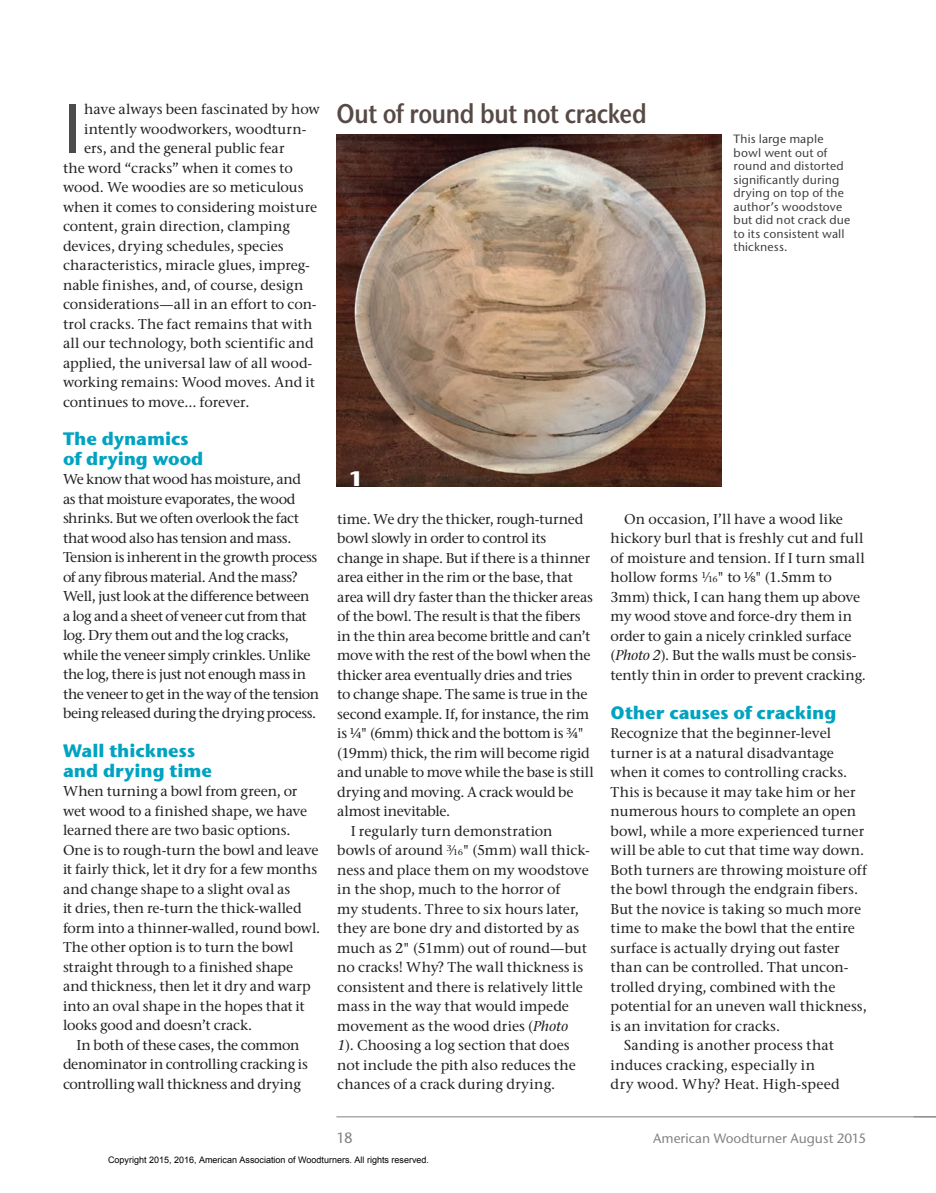
<style>
.page{position:relative;width:936px;height:1193px;background:#fff}
.page>*{position:absolute;margin:0;border:0;box-sizing:border-box;transform-origin:0 0}
.t1{font:500 69.3px "Stone Sans ITC Pro";color:#4b4c4d}
.t2{font:600 27px "Stone Sans ITC Pro";letter-spacing:-.015em;color:#574a46;scale:.85 1}
.t3{font:700 21px "Stone Sans ITC Pro";color:#fff;scale:1.1 1}
.t4{font:700 18px/19.5px "Stone Sans ITC Pro";letter-spacing:-.005em;color:#00a3c1}
.t5{font:500 15px "Stone Sans ITC Pro";color:#808285}
.t6{font:500 14.25px/19.5px "Stone Serif ITC Pro";letter-spacing:-.005em;color:#231f20}
.t7{font:500 14.25px/19.5px "Stone Serif ITC Pro";letter-spacing:-.025em;color:#231f20}
.t8{font:500 14.25px "Stone Serif ITC Pro";letter-spacing:.015em;color:#231f20}
.t9{font:500 14.25px "Stone Serif ITC Pro";letter-spacing:.02em;color:#231f20}
.t10{font:500 13.5px "Stone Sans ITC Pro";color:#808285}
.t11{font:500 12px/13.5px "Stone Sans ITC Pro";letter-spacing:.015em;color:#3e3e3f}
.t12{font:9px "Arial";color:#000}
.s1{font-size:8.55px}
.s2{font-style:italic}
</style>
<div class="page">
<hr style="left:336px;top:1116px;width:600px;height:1px;background:#808285">
<img style="left:336px;top:134px;width:386px;height:352px">
<h1 class="t1" style="left:63px;top:86px;width:20px">I</h1>
<p class="t6" style="left:84px;top:99px;width:237px">have always been fascinated by how</p>
<p class="t6" style="left:84px;top:119px;width:224px">intently woodworkers, woodturn-</p>
<p class="t6" style="left:84px;top:138px;width:202px">ers, and the general public fear</p>
<p class="t6" style="left:63px;top:158px;width:231px">the word “cracks” when it comes to</p>
<p class="t6" style="left:63px;top:177px;width:242px">wood. We woodies are so meticulous</p>
<p class="t6" style="left:63px;top:197px;width:256px">when it comes to considering moisture</p>
<p class="t6" style="left:63px;top:216px;width:229px">content, grain direction, clamping</p>
<p class="t6" style="left:63px;top:236px;width:222px">devices, drying schedules, species</p>
<p class="t6" style="left:63px;top:255px;width:249px">characteristics, miracle glues, impreg-</p>
<p class="t6" style="left:63px;top:275px;width:242px">nable finishes, and, of course, design</p>
<p class="t6" style="left:63px;top:294px;width:255px">considerations—all in an effort to con-</p>
<p class="t6" style="left:63px;top:314px;width:251px">trol cracks. The fact remains that with</p>
<p class="t6" style="left:63px;top:333px;width:252px">all our technology, both scientific and</p>
<p class="t6" style="left:63px;top:353px;width:251px">applied, the universal law of all wood-</p>
<p class="t6" style="left:63px;top:372px;width:253px">working remains: Wood moves. And it</p>
<p class="t6" style="left:63px;top:392px;width:188px">continues to move… forever.</p>
<p class="t4" style="left:63px;top:429px;width:142px">The dynamics of drying wood</p>
<p class="t7" style="left:63px;top:470px;width:258px">We know that wood has moisture, and<br>as that moisture evaporates, the wood shrinks. But we often overlook the fact that wood also has tension and mass.<br>Tension is inherent in the growth process of any fibrous material. And the mass?<br>Well, just look at the difference between a log and a sheet of veneer cut from that log. Dry them out and the log cracks, while the veneer simply crinkles. Unlike the log, there is just not enough mass in the veneer to get in the way of the tension being released during the drying process.</p>
<p class="t4" style="left:63px;top:741px;width:151px">Wall thickness and drying time</p>
<p class="t6" style="left:63px;top:781px;width:259px">When turning a bowl from green, or wet wood to a finished shape, we have learned there are two basic options.<br>One is to rough-turn the bowl and leave it fairly thick, let it dry for a few months and change shape to a slight oval as<br>it dries, then re-turn the thick-walled form into a thinner-walled, round bowl.<br>The other option is to turn the bowl straight through to a finished shape and thickness, then let it dry and warp into an oval shape in the hopes that it looks good and doesn’t crack.</p>
<p class="t6" style="left:63px;top:1035px;width:246px;text-align:center">In both of these cases, the common denominator in controlling cracking is controlling wall thickness and drying</p>
<h2 class="t2" style="left:336px;top:97px;width:367px">Out of round but not cracked</h2>
<h3 class="t3" style="left:349px;top:465px;width:16px">1</h3>
<p class="t11" style="left:734px;top:132px;width:118px">This large maple bowl went out of round and distorted significantly during drying on top of the author’s woodstove but did not crack due to its consistent wall thickness.</p>
<p class="t6" style="left:337px;top:509px;width:248px">time. We dry the thicker, rough-turned</p>
<p class="t7" style="left:337px;top:528px;width:211px">bowl slowly in order to control its</p>
<p class="t6" style="left:337px;top:548px;width:255px">change in shape. But if there is a thinner</p>
<p class="t6" style="left:337px;top:567px;width:237px">area either in the rim or the base, that</p>
<p class="t6" style="left:337px;top:587px;width:257px">area will dry faster than the thicker areas</p>
<p class="t6" style="left:337px;top:606px;width:245px">of the bowl. The result is that the fibers</p>
<p class="t6" style="left:337px;top:626px;width:255px">in the thin area become brittle and can’t</p>
<p class="t7" style="left:337px;top:645px;width:255px">move with the rest of the bowl when the</p>
<p class="t6" style="left:337px;top:665px;width:237px">thicker area eventually dries and tries</p>
<p class="t6" style="left:337px;top:684px;width:252px">to change shape. The same is true in the</p>
<p class="t6" style="left:337px;top:704px;width:254px">second example. If, for instance, the rim</p>
<p class="t6" style="left:337px;top:723px;width:248px">is ¼" (6mm) thick and the bottom is ¾"</p>
<p class="t6" style="left:337px;top:743px;width:254px">(19mm) thick, the rim will become rigid</p>
<p class="t6" style="left:337px;top:762px;width:258px">and unable to move while the base is still</p>
<p class="t6" style="left:337px;top:782px;width:238px">drying and moving. A crack would be</p>
<p class="t6" style="left:337px;top:801px;width:114px">almost inevitable.</p>
<p class="t6" style="left:351px;top:821px;width:203px">I regularly turn demonstration</p>
<p class="t6" style="left:337px;top:840px;width:254px">bowls of around <sup>3</sup>⁄<span class="s1">16</span>" (5mm) wall thick-</p>
<p class="t6" style="left:337px;top:860px;width:253px">ness and place them on my woodstove</p>
<p class="t6" style="left:337px;top:879px;width:225px">in the shop, much to the horror of</p>
<p class="t6" style="left:337px;top:899px;width:243px">my students. Three to six hours later,</p>
<p class="t6" style="left:337px;top:918px;width:244px">they are bone dry and distorted by as</p>
<p class="t6" style="left:337px;top:938px;width:251px">much as 2" (51mm) out of round—but</p>
<p class="t6" style="left:337px;top:957px;width:247px">no cracks! Why? The wall thickness is</p>
<p class="t6" style="left:337px;top:977px;width:247px">consistent and there is relatively little</p>
<p class="t6" style="left:337px;top:996px;width:233px">mass in the way that would impede</p>
<p class="t6" style="left:337px;top:1016px;width:232px">movement as the wood dries (<span class="s2">Photo</span></p>
<p class="t6" style="left:337px;top:1035px;width:234px"><span class="s2">1</span>). Choosing a log section that does</p>
<p class="t6" style="left:337px;top:1055px;width:240px">not include the pith also reduces the</p>
<p class="t8" style="left:337px;top:1075px;width:219px">chances of a crack during drying.</p>
<p class="t6" style="left:611px;top:509px;width:257px;text-indent:14px">On occasion, I’ll have a wood like hickory burl that is freshly cut and full of moisture and tension. If I turn small hollow forms <sup>1</sup>⁄<span class="s1">16</span>" to ⅛" (1.5mm to 3mm) thick, I can hang them up above my wood stove and force-dry them in order to gain a nicely crinkled surface (<span class="s2">Photo 2</span>). But the walls must be consis&shy;tently thin in order to prevent cracking.</p>
<p class="t4" style="left:611px;top:702px;width:227px">Other causes of cracking</p>
<p class="t6" style="left:611px;top:723px;width:222px">Recognize that the beginner-level</p>
<p class="t6" style="left:611px;top:743px;width:225px">turner is at a natural disadvantage</p>
<p class="t6" style="left:611px;top:762px;width:238px">when it comes to controlling cracks.</p>
<p class="t6" style="left:611px;top:782px;width:247px">This is because it may take him or her</p>
<p class="t6" style="left:611px;top:801px;width:247px">numerous hours to complete an open</p>
<p class="t6" style="left:611px;top:821px;width:255px">bowl, while a more experienced turner</p>
<p class="t6" style="left:611px;top:840px;width:255px">will be able to cut that time way down.</p>
<p class="t6" style="left:611px;top:860px;width:258px">Both turners are throwing moisture off</p>
<p class="t6" style="left:611px;top:879px;width:249px">the bowl through the endgrain fibers.</p>
<p class="t6" style="left:611px;top:899px;width:252px">But the novice is taking so much more</p>
<p class="t6" style="left:611px;top:918px;width:246px">time to make the bowl that the entire</p>
<p class="t6" style="left:611px;top:938px;width:231px">surface is actually drying out faster</p>
<p class="t6" style="left:611px;top:957px;width:239px">than can be controlled. That uncon-</p>
<p class="t6" style="left:611px;top:977px;width:226px">trolled drying, combined with the</p>
<p class="t6" style="left:611px;top:996px;width:258px">potential for an uneven wall thickness,</p>
<p class="t6" style="left:611px;top:1016px;width:171px">is an invitation for cracks.</p>
<p class="t8" style="left:624px;top:1036px;width:211px">Sanding is another process that</p>
<p class="t8" style="left:611px;top:1056px;width:206px">induces cracking, especially in</p>
<p class="t9" style="left:611px;top:1075px;width:231px">dry wood. Why? Heat. High-speed</p>
<p class="t5" style="left:336px;top:1128px;width:18px">18</p>
<p class="t10" style="left:653px;top:1129px;width:214px">American Woodturner August 2015</p>
<p class="t12" style="left:108px;top:1154px;width:323px">Copyright 2015, 2016, American Association of Woodturners. All rights reserved.</p>
</div>
